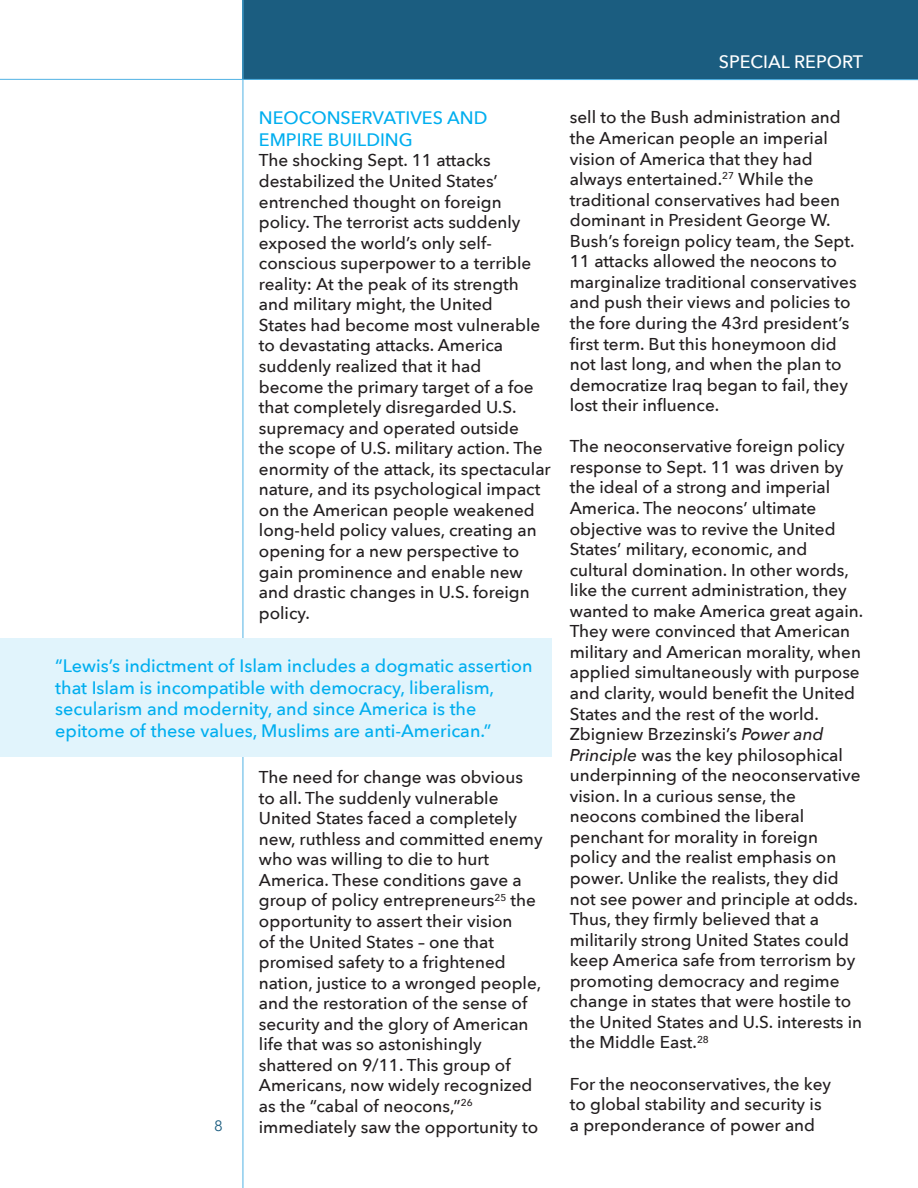
<style>
.page{position:relative;width:918px;height:1188px;background:#fff}
.page>*{position:absolute;margin:0;border:0;box-sizing:border-box;transform-origin:0 0}
.t1{font:500 18px/21.6px "Avenir Next";color:#00aeef}
.t2{font:500 18px "Avenir Next";color:#fff}
.t3{font:500 17.1px/20.5px "Avenir Next";color:#231f20}
.t4{font:15px "Avenir Next";color:#1b5d80}
.s1{font-style:italic}
</style>
<div class="page">
<div style="left:243px;top:0;width:675px;height:80px;background:#1b5d80"></div>
<hr style="left:243px;top:0;width:1px;height:1188px;background:#51b2e4">
<hr style="left:0;top:79px;width:918px;height:1px;background:#51b2e4">
<div style="left:0;top:638px;width:552px;height:119px;background:#e1f4fc"></div>
<p class="t1" style="left:259px;top:107px;width:230px">NEOCONSERVATIVES AND<br>EMPIRE BUILDING</p>
<p class="t3" style="left:259px;top:150px;width:293px">The shocking Sept. 11 attacks destabilized the United States’ entrenched thought on foreign policy. The terrorist acts suddenly exposed the world’s only self&shy;conscious superpower to a terrible reality: At the peak of its strength and military might, the United<br>States had become most vulnerable to devastating attacks. America suddenly realized that it had<br>become the primary target of a foe that completely disregarded U.S. supremacy and operated outside<br>the scope of U.S. military action. The enormity of the attack, its spectacular nature, and its psychological impact on the American people weakened long-held policy values, creating an opening for a new perspective to gain prominence and enable new and drastic changes in U.S. foreign policy.</p>
<p class="t1" style="left:55px;top:654px;width:479px">“Lewis’s indictment of Islam includes a dogmatic assertion that Islam is incompatible with democracy, liberalism, secularism and modernity, and since America is the epitome of these values, Muslims are anti-American.”</p>
<p class="t4" style="left:214px;top:1113px;width:10px">8</p>
<p class="t3" style="left:259px;top:766px;width:285px">The need for change was obvious to all. The suddenly vulnerable<br>United States faced a completely new, ruthless and committed enemy who was willing to die to hurt<br>America. These conditions gave a group of policy entrepreneurs<sup>25</sup> the opportunity to assert their vision<br>of the United States – one that promised safety to a frightened nation, justice to a wronged people, and the restoration of the sense of security and the glory of American life that was so astonishingly shattered on 9/11. This group of<br>Americans, now widely recognized as the “cabal of neocons,”<sup>26 </sup>immediately saw the opportunity to</p>
<p class="t2" style="left:719px;top:46px;width:146px">SPECIAL REPORT</p>
<p class="t3" style="left:570px;top:107px;width:288px">sell to the Bush administration and the American people an imperial vision of America that they had always entertained.<sup>27</sup> While the traditional conservatives had been dominant in President George W.<br>Bush’s foreign policy team, the Sept.<br>11 attacks allowed the neocons to marginalize traditional conservatives and push their views and policies to the fore during the 43rd president’s first term. But this honeymoon did not last long, and when the plan to democratize Iraq began to fail, they lost their influence.</p>
<p class="t3" style="left:570px;top:436px;width:295px">The neoconservative foreign policy response to Sept. 11 was driven by the ideal of a strong and imperial America. The neocons’ ultimate objective was to revive the United States’ military, economic, and cultural domination. In other words, like the current administration, they wanted to make America great again.<br>They were convinced that American military and American morality, when applied simultaneously with purpose and clarity, would benefit the United States and the rest of the world.<br>Zbigniew Brzezinski’s <span class="s1">Power and Principle</span> was the key philosophical underpinning of the neoconservative vision. In a curious sense, the neocons combined the liberal penchant for morality in foreign policy and the realist emphasis on power. Unlike the realists, they did not see power and principle at odds.<br>Thus, they firmly believed that a militarily strong United States could keep America safe from terrorism by promoting democracy and regime change in states that were hostile to the United States and U.S. interests in the Middle East.<sup>28</sup></p>
<p class="t3" style="left:570px;top:1073px;width:263px">For the neoconservatives, the key to global stability and security is a preponderance of power and</p>
</div>
